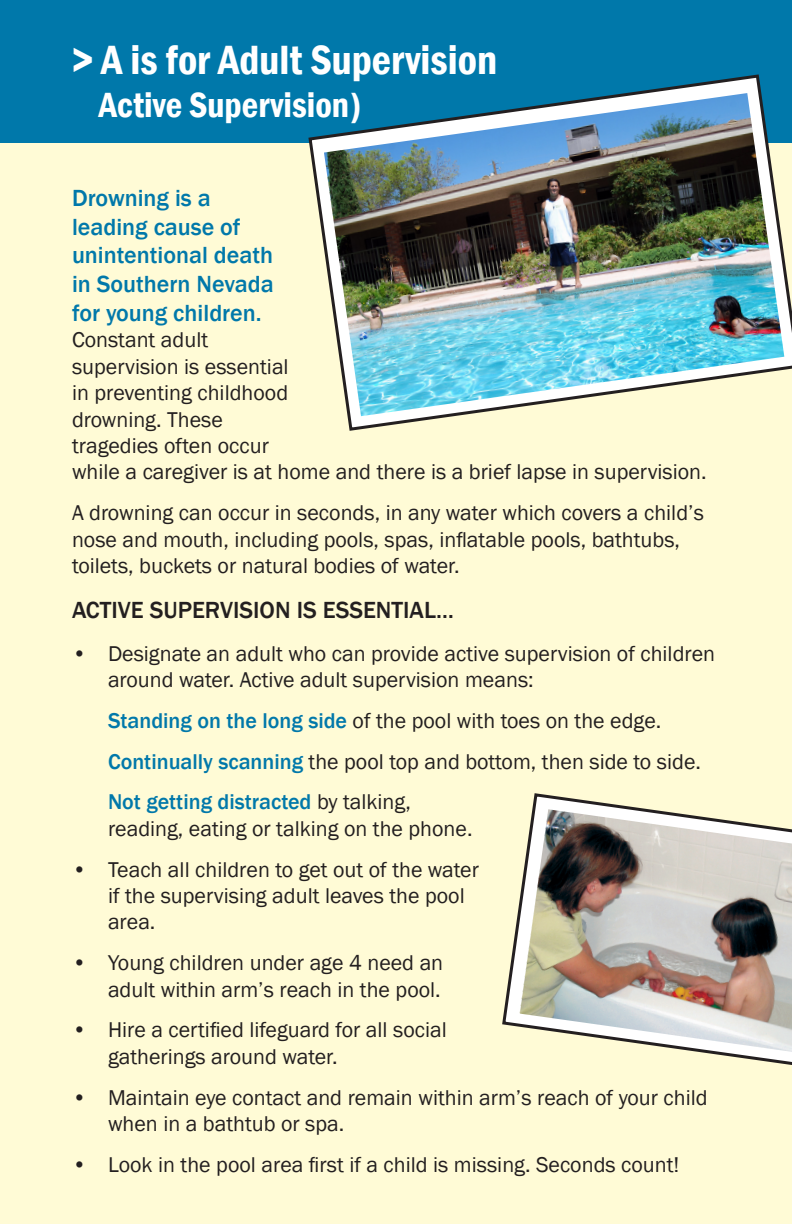
<style>
.page{position:relative;width:792px;height:1224px;background:#fff}
.page>*{position:absolute;margin:0;border:0;box-sizing:border-box;transform-origin:0 0}
.Heading{font:600 condensed 42px "Franklin Gothic";color:#fff}
.Heading-2{font:600 condensed 36px "Franklin Gothic";color:#fff}
.t1{font:500 24px/28.8px "Franklin Gothic";color:#0078aa}
.subheading{font:500 24px "Franklin Gothic";color:#231f20}
.t2{font:22px/26.4px "Franklin Gothic";color:#231f20}
.s1{font-weight:500;color:#0078aa}
</style>
<div class="page">
<div style="left:0;top:0;width:792px;height:144px;background:#0078aa"></div>
<div style="left:0;top:144px;width:792px;height:1080px;background:#fffbd6"></div>
<svg style="left:502px;top:793px;width:290px;height:272px"></svg>
<svg style="left:307px;top:74px;width:485px;height:357px"></svg>
<img style="left:324px;top:93px;width:460px;height:323px">
<img style="left:520px;top:809px;width:272px;height:243px">
<p class="Heading" style="left:72px;top:32px;width:427px">&gt; A is for Adult Supervision</p>
<p class="Heading-2" style="left:99px;top:81px;width:264px">Active Supervision)</p>
<p class="t1" style="left:72px;top:184px;width:203px">Drowning is a leading cause of unintentional death in Southern Nevada for young children.</p>
<p class="t2" style="left:72px;top:327px;width:636px">Constant adult<br>supervision is essential<br>in preventing childhood<br>drowning. These<br>tragedies often occur<br>while a caregiver is at home and there is a brief lapse in supervision.</p>
<p class="t2" style="left:72px;top:500px;width:633px">A drowning can occur in seconds, in any water which covers a child’s nose and mouth, including pools, spas, inflatable pools, bathtubs, toilets, buckets or natural bodies of water.</p>
<p class="subheading" style="left:72px;top:595px;width:383px">ACTIVE SUPERVISION IS ESSENTIAL…</p>
<p class="t2" style="left:108px;top:641px;width:609px;text-indent:-36px">• Designate an adult who can provide active supervision of children around water. Active adult supervision means:</p>
<p class="t2" style="left:108px;top:708px;width:555px"><span class="s1">Standing on the long side</span> of the pool with toes on the edge.</p>
<p class="t2" style="left:108px;top:749px;width:595px"><span class="s1">Continually scanning</span> the pool top and bottom, then side to side.</p>
<p class="t2" style="left:108px;top:789px;width:366px"><span class="s1">Not getting distracted</span> by talking, reading, eating or talking on the phone.</p>
<p class="t2" style="left:108px;top:857px;width:373px;text-indent:-36px">• Teach all children to get out of the water if the supervising adult leaves the pool area.</p>
<p class="t2" style="left:72px;top:950px;width:373px;text-align:right">• Young children under age 4 need an adult within arm’s reach in the pool.</p>
<p class="t2" style="left:108px;top:1017px;width:340px;text-indent:-36px">• Hire a certified lifeguard for all social gatherings around water.</p>
<p class="t2" style="left:108px;top:1085px;width:601px;text-indent:-36px">• Maintain eye contact and remain within arm’s reach of your child when in a bathtub or spa.</p>
<p class="t2" style="left:72px;top:1152px;width:609px">• Look in the pool area first if a child is missing. Seconds count!</p>
</div>
